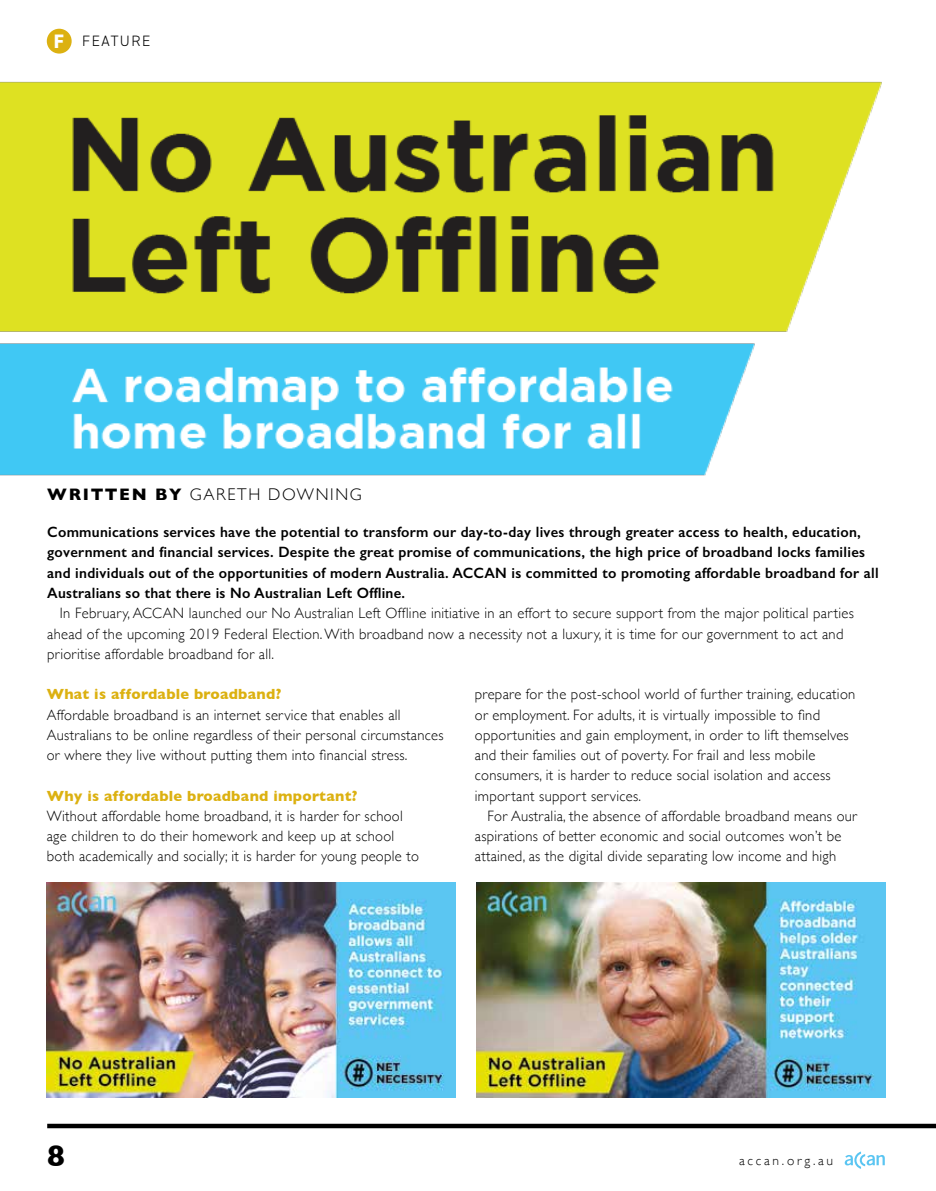
<style>
.page{position:relative;width:936px;height:1191px;background:#fff}
.page>*{position:absolute;margin:0;border:0;box-sizing:border-box;transform-origin:0 0}
.t1{font:700 30px "Gill Sans";color:#000}
.t2{font:300 16.95px "Gill Sans";letter-spacing:.1em;color:#000}
.t3{font:300 15px/20.2px "Gill Sans";letter-spacing:.02em;color:#000}
.t4{font:600 15px "Gill Sans";letter-spacing:.02em;color:#000}
.t5{font:300 15px "DIN2014";letter-spacing:.1em;color:#000}
.t6{font:300 13.5px "Gill Sans";letter-spacing:.2em;color:#000}
.s1{font-weight:800;font-size:19.5px;color:#fff}
.s2{font-weight:700}
.s3{font-weight:700;color:#dcb111}
</style>
<div class="page">
<div style="left:47px;top:1123px;width:888px;height:5px;background:#000"></div>
<svg style="left:844px;top:1151px;width:40px;height:17px"></svg>
<img style="left:476px;top:882px;width:409px;height:215px">
<img style="left:46px;top:882px;width:409px;height:215px">
<img style="left:0;top:28px;width:882px;height:448px">
<p class="t5" style="left:54px;top:32px;width:98px"><span class="s1">F</span> FEATURE</p>
<p class="t2" style="left:47px;top:481px;width:316px"><span class="s2">WRITTEN BY</span> GARETH DOWNING</p>
<p class="t4" style="left:47px;top:523px;width:815px">Communications services have the potential to transform our day-to-day lives through greater access to health, education,</p>
<p class="t4" style="left:47px;top:543px;width:819px">government and financial services. Despite the great promise of communications, the high price of broadband locks families</p>
<p class="t4" style="left:47px;top:563px;width:832px">and individuals out of the opportunities of modern Australia. ACCAN is committed to promoting affordable broadband for all</p>
<p class="t4" style="left:47px;top:584px;width:359px">Australians so that there is No Australian Left Offline.</p>
<p class="t3" style="left:60px;top:602px;width:795px">In February, ACCAN launched our No Australian Left Offline initiative in an effort to secure support from the major political parties</p>
<p class="t3" style="left:47px;top:623px;width:797px">ahead of the upcoming 2019 Federal Election. With broadband now a necessity not a luxury, it is time for our government to act and</p>
<p class="t3" style="left:47px;top:643px;width:228px">prioritise affordable broadband for all.</p>
<p class="t3" style="left:47px;top:683px;width:398px"><span class="s3">What is affordable broadband?<br></span>Affordable broadband is an internet service that enables all Australians to be online regardless of their personal circumstances or where they live without putting them into financial stress.</p>
<p class="t3" style="left:47px;top:785px;width:374px"><span class="s3">Why is affordable broadband important?<br></span>Without affordable home broadband, it is harder for school age children to do their homework and keep up at school both academically and socially; it is harder for young people to</p>
<p class="t3" style="left:475px;top:683px;width:382px">prepare for the post-school world of further training, education</p>
<p class="t3" style="left:475px;top:704px;width:347px">or employment. For adults, it is virtually impossible to find</p>
<p class="t3" style="left:475px;top:724px;width:375px">opportunities and gain employment, in order to lift themselves</p>
<p class="t3" style="left:475px;top:744px;width:342px">and their families out of poverty. For frail and less mobile</p>
<p class="t3" style="left:475px;top:764px;width:357px">consumers, it is harder to reduce social isolation and access</p>
<p class="t3" style="left:475px;top:785px;width:168px">important support services.</p>
<p class="t3" style="left:487px;top:805px;width:371px">For Australia, the absence of affordable broadband means our</p>
<p class="t3" style="left:475px;top:825px;width:368px">aspirations of better economic and social outcomes won’t be</p>
<p class="t3" style="left:475px;top:845px;width:363px">attained, as the digital divide separating low income and high</p>
<p class="t1" style="left:47px;top:1131px;width:19px">8</p>
<p class="t6" style="left:739px;top:1150px;width:96px">accan.org.au</p>
</div>
